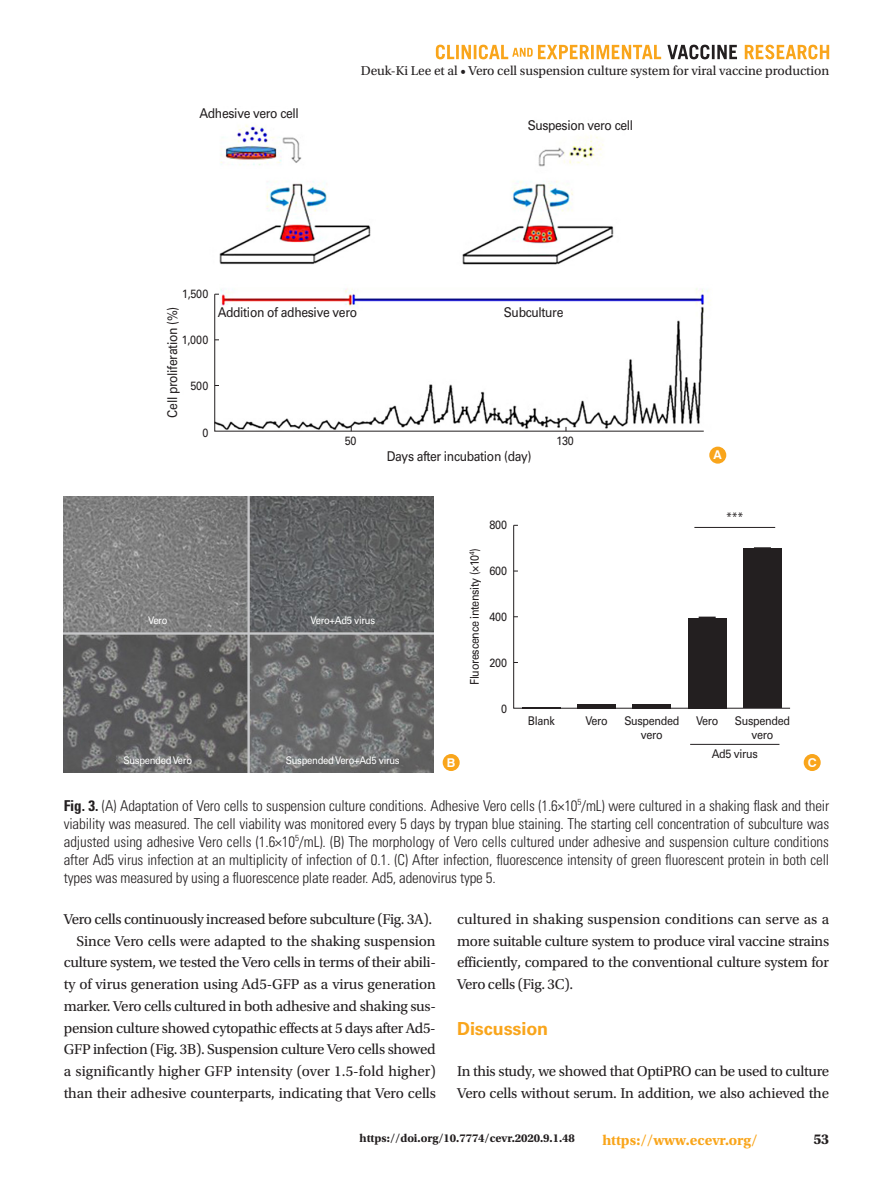
<style>
.page{position:relative;width:893px;height:1191px;background:#fff}
.page>*{position:absolute;margin:0;border:0;box-sizing:border-box;transform-origin:0 0}
.CVER_대제목{font:700 18px "Univers LT Std";letter-spacing:-.005em;color:#f9a51b}
.CVER_본문{font:15px/21.8px "Utopia Std";letter-spacing:-.015em;color:#231f20;text-align:justify}
.CVER_표그림캡션{font:300 condensed 15px/18px "Univers LT Std";letter-spacing:-.01em;color:#231f20;text-align:justify}
.t1{font:700 15px "Utopia Std";letter-spacing:-.005em;color:#f9a51b}
.t2{font:700 15px "Utopia Std";color:#231f20}
.CVER_그림지문{font:13.5px "Univers LT Std";letter-spacing:-.03em;color:#231f20;scale:.9 1}
.t3{font:13.5px "Utopia Std";letter-spacing:-.005em;color:#231f20}
.t4{font:700 12.15px "Swiss 721 BT";color:#fff}
.CVER_그림지문-2{font:12px/14.4px "Univers LT Std";letter-spacing:-.03em;color:#231f20;text-align:center;scale:.9 1}
.t5{font:700 12px "Utopia Std";letter-spacing:-.005em;color:#231f20}
.CVER_그림지문-3{font:10.5px "Univers LT Std";letter-spacing:-.03em;color:#fff;scale:.9 1}
.s1{font-weight:700}
</style>
<div class="page">
<svg style="left:745px;top:45px;width:84px;height:14px"></svg>
<svg style="left:667px;top:45px;width:70px;height:14px"></svg>
<svg style="left:436px;top:45px;width:225px;height:14px"></svg>
<img style="left:64px;top:496px;width:370px;height:276px">
<div style="left:443px;top:754px;width:17px;height:17px;background:#f9a51b;border-radius:50%"></div>
<div style="left:804px;top:754px;width:17px;height:17px;background:#f9a51b;border-radius:50%"></div>
<div style="left:709px;top:446px;width:17px;height:17px;background:#f9a51b;border-radius:50%"></div>
<img style="left:214px;top:124px;width:497px;height:308px">
<svg style="left:214px;top:294px;width:490px;height:137px"></svg>
<svg style="left:513px;top:525px;width:277px;height:183px"></svg>
<svg style="left:699px;top:616px;width:17px;height:2px"></svg>
<svg style="left:754px;top:547px;width:17px;height:2px"></svg>
<hr style="left:690px;top:744px;width:89px;height:1px;background:#231f20">
<hr style="left:694px;top:527px;width:81px;height:1px;background:#231f20">
<p class="CVER_그림지문" style="left:199px;top:105px;width:112px">Adhesive vero cell</p>
<p class="t3" style="left:361px;top:63px;width:470px">Deuk-Ki Lee et al • Vero cell suspension culture system for viral vaccine production</p>
<p class="CVER_그림지문" style="left:528px;top:117px;width:119px">Suspesion vero cell</p>
<p class="CVER_그림지문-2" style="left:182px;top:286px;width:31px">1,500</p>
<p class="CVER_그림지문-2" style="left:182px;top:333px;width:31px">1,000</p>
<p class="CVER_그림지문-2" style="left:191px;top:379px;width:21px">500</p>
<p class="CVER_그림지문-2" style="left:202px;top:425px;width:8px">0</p>
<p class="CVER_그림지문" style="left:164px;top:417px;width:124px;rotate:-90deg">Cell proliferation (%)</p>
<p class="CVER_그림지문" style="left:218px;top:304px;width:156px">Addition of adhesive vero</p>
<p class="CVER_그림지문" style="left:504px;top:304px;width:68px">Subculture</p>
<p class="CVER_그림지문-2" style="left:345px;top:433px;width:14px">50</p>
<p class="CVER_그림지문-2" style="left:557px;top:433px;width:21px">130</p>
<p class="CVER_그림지문" style="left:387px;top:448px;width:162px">Days after incubation (day)</p>
<p class="CVER_그림지문-3" style="left:148px;top:613px;width:23px">Vero</p>
<p class="CVER_그림지문-3" style="left:310px;top:613px;width:73px">Vero+Ad5 virus</p>
<p class="CVER_그림지문-2" style="left:468px;top:685px;width:153px;rotate:-90deg">Fluorescence intensity (×10<sup>4</sup>)</p>
<p class="CVER_그림지문-2" style="left:489px;top:517px;width:21px">800</p>
<p class="CVER_그림지문-2" style="left:489px;top:563px;width:21px">600</p>
<p class="CVER_그림지문-2" style="left:489px;top:609px;width:21px">400</p>
<p class="CVER_그림지문-2" style="left:489px;top:655px;width:21px">200</p>
<p class="CVER_그림지문-2" style="left:501px;top:701px;width:8px">0</p>
<p class="t4" style="left:714px;top:448px;width:10px">A</p>
<p class="CVER_그림지문-2" style="left:726px;top:509px;width:21px">***</p>
<p class="CVER_그림지문-2" style="left:528px;top:713px;width:31px">Blank</p>
<p class="CVER_그림지문-2" style="left:585px;top:713px;width:26px">Vero</p>
<p class="CVER_그림지문-2" style="left:624px;top:713px;width:63px">Suspended vero</p>
<p class="CVER_그림지문-2" style="left:696px;top:713px;width:26px">Vero</p>
<p class="CVER_그림지문-2" style="left:735px;top:713px;width:63px">Suspended vero</p>
<p class="CVER_그림지문-2" style="left:712px;top:746px;width:53px">Ad5 virus</p>
<p class="CVER_그림지문-3" style="left:286px;top:754px;width:128px">Suspended Vero+Ad5 virus</p>
<p class="CVER_표그림캡션" style="left:64px;top:797px;width:767px"><span class="s1">Fig. 3.</span> (A) Adaptation of Vero cells to suspension culture conditions. Adhesive Vero cells (1.6×10<sup>5</sup>/mL) were cultured in a shaking flask and their viability was measured. The cell viability was monitored every 5 days by trypan blue staining. The starting cell concentration of subculture was adjusted using adhesive Vero cells (1.6×10<sup>5</sup>/mL). (B) The morphology of Vero cells cultured under adhesive and suspension culture conditions after Ad5 virus infection at an multiplicity of infection of 0.1. (C) After infection, fluorescence intensity of green fluorescent protein in both cell types was measured by using a fluorescence plate reader. Ad5, adenovirus type 5.</p>
<p class="CVER_그림지문-3" style="left:123px;top:754px;width:78px">Suspended Vero</p>
<p class="t4" style="left:447px;top:755px;width:10px">B</p>
<p class="t4" style="left:808px;top:755px;width:10px">C</p>
<p class="CVER_본문" style="left:64px;top:908px;width:370px">Vero cells continuously increased before subculture (Fig. 3A).</p>
<p class="CVER_본문" style="left:64px;top:930px;width:374px;text-indent:13px">Since Vero cells were adapted to the shaking suspension culture system, we tested the Vero cells in terms of their abili&shy;ty of virus generation using Ad5-GFP as a virus generation marker. Vero cells cultured in both adhesive and shaking sus&shy;pension culture showed cytopathic effects at 5 days after Ad5- GFP infection (Fig. 3B). Suspension culture Vero cells showed a significantly higher GFP intensity (over 1.5-fold higher) than their adhesive counterparts, indicating that Vero cells</p>
<p class="CVER_본문" style="left:457px;top:908px;width:374px">cultured in shaking suspension conditions can serve as a more suitable culture system to produce viral vaccine strains efficiently, compared to the conventional culture system for Vero cells (Fig. 3C).</p>
<p class="CVER_대제목" style="left:457px;top:1018px;width:93px">Discussion</p>
<p class="CVER_본문" style="left:457px;top:1060px;width:374px">In this study, we showed that OptiPRO can be used to culture<br>Vero cells without serum. In addition, we also achieved the</p>
<p class="t5" style="left:360px;top:1131px;width:217px">https://doi.org/10.7774/cevr.2020.9.1.48</p>
<p class="t1" style="left:602px;top:1131px;width:157px">https://www.ecevr.org/</p>
<p class="t2" style="left:813px;top:1130px;width:17px">53</p>
</div>
